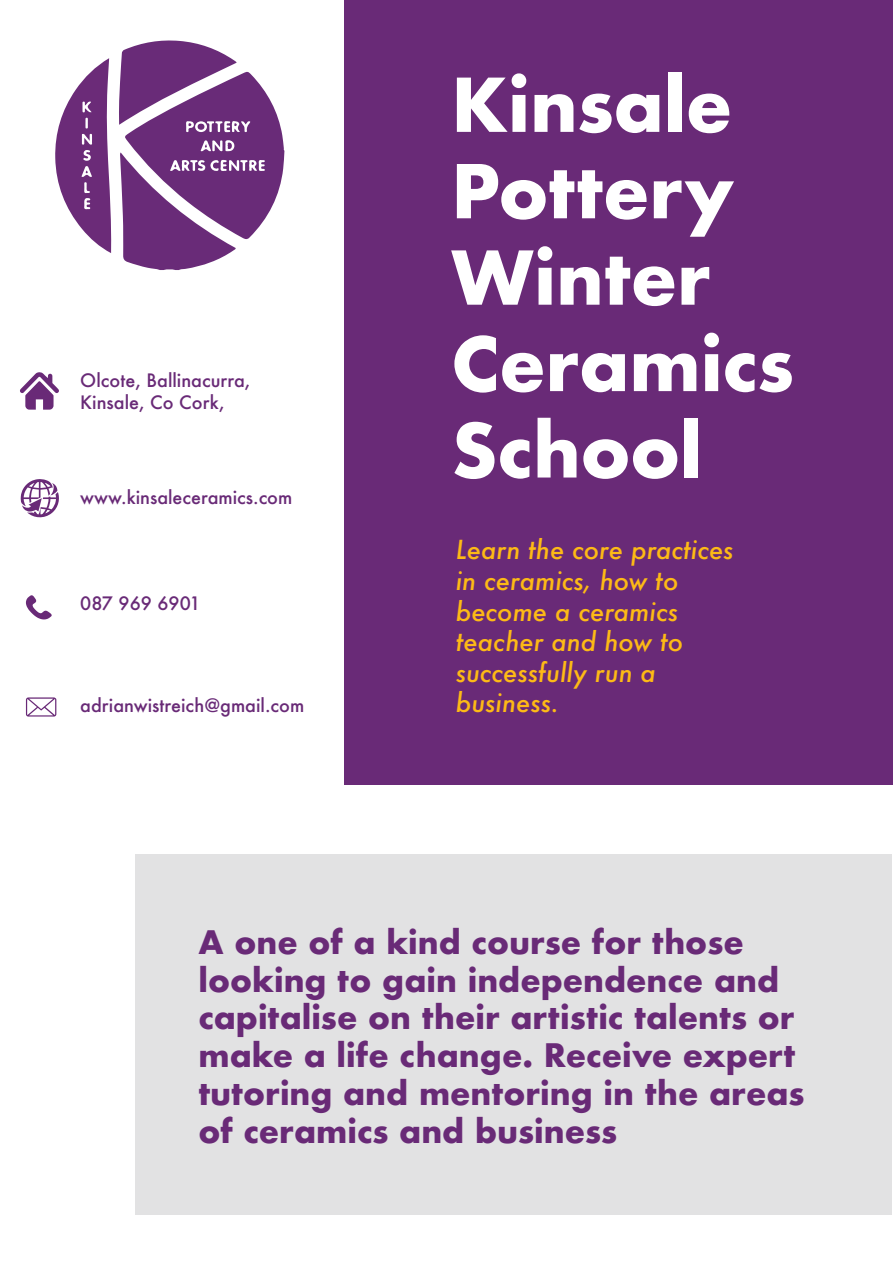
<style>
.page{position:relative;width:893px;height:1263px;background:#fff}
.page>*{position:absolute;margin:0;border:0;box-sizing:border-box;transform-origin:0 0}
.t1{font:700 72px/86.4px "Futura";color:#fff}
.t2{font:700 31.5px/37.8px "Futura";color:#692a77}
.t3{font:italic 500 25.5px/30.6px "Futura";color:#fdba16}
.t4{font:500 18px/21.6px "Futura";color:#692a77}
</style>
<div class="page">
<div style="left:345px;top:0;width:548px;height:784px;background:#692a77"></div>
<div style="left:135px;top:855px;width:757px;height:360px;background:#e2e2e3"></div>
<svg style="left:20px;top:372px;width:39px;height:38px"></svg>
<svg style="left:26px;top:697px;width:30px;height:19px"></svg>
<svg style="left:26px;top:595px;width:26px;height:24px"></svg>
<svg style="left:21px;top:479px;width:38px;height:39px"></svg>
<svg style="left:119px;top:40px;width:165px;height:230px"></svg>
<svg style="left:55px;top:58px;width:56px;height:195px"></svg>
<p class="t4" style="left:80px;top:369px;width:172px">Olcote, Ballinacurra,<br>Kinsale, Co Cork,</p>
<p class="t4" style="left:80px;top:486px;width:214px">www.kinsaleceramics.com</p>
<p class="t4" style="left:80px;top:592px;width:122px">087 969 6901</p>
<p class="t4" style="left:80px;top:694px;width:225px">adrianwistreich@gmail.com</p>
<h1 class="t1" style="left:451px;top:61px;width:344px">Kinsale<br>Pottery<br>Winter<br>Ceramics<br>School</h1>
<p class="t3" style="left:456px;top:534px;width:279px">Learn the core practices in ceramics, how to become a ceramics teacher and how to successfully run a business.</p>
<p class="t2" style="left:198px;top:923px;width:608px">A one of a kind course for those looking to gain independence and capitalise on their artistic talents or make a life change. Receive expert tutoring and mentoring in the areas of ceramics and business</p>
</div>
